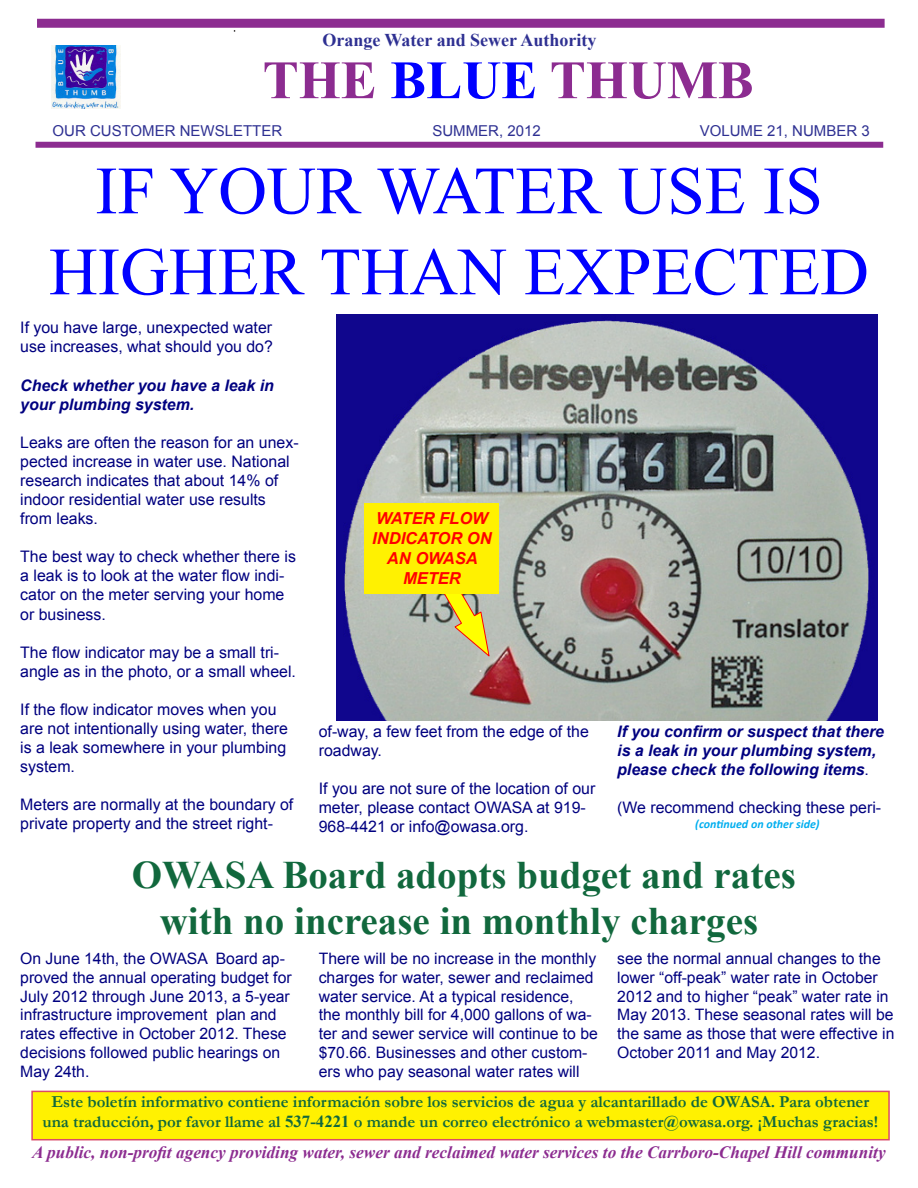
<style>
.page{position:relative;width:918px;height:1188px;background:#fff}
.page>*{position:absolute;margin:0;border:0;box-sizing:border-box;transform-origin:0 0}
.t1{font:67.5px "Times New Roman";color:#00f}
.t2{font:700 54px "Times New Roman";color:#8c2c90}
.t3{font:700 39px "Times New Roman";color:#11683d}
.t4{font:700 18px "Times New Roman";color:#2e3092}
.t5{font:italic 700 17.25px "Times New Roman";color:#8c2c90}
.t6{font:700 16.8px/20.1px "Garamond";color:#11683d;text-align:center}
.t7{font:italic 700 16.5px/19.8px "Arial";color:#f00;text-align:center}
.t8{font:15.9px/19px "Arial";color:#000080}
.t9{font:italic 700 15.9px/19px "Arial";color:#000080}
.t10{font:15.75px/18.9px "Arial";color:#000080}
.t11{font:15px "Arial";color:#2e3092}
.t12{font:italic 700 12px "Calibri";color:#00aeef}
.s1{color:#00f}
.s2{font-weight:400;font-style:normal}
.s3{font-family:"Times New Roman"}
</style>
<div class="page">
<img style="left:336px;top:314px;width:542px;height:407px">
<img style="left:51px;top:45px;width:69px;height:63px">
<div style="left:37px;top:19px;width:848px;height:9px;background:#8c2c90"></div>
<div style="left:36px;top:142px;width:847px;height:6px;background:#8c2c90"></div>
<div style="left:31px;top:1091px;width:859px;height:49px;background:#fff101;border:2px solid #db4a69"></div>
<svg style="left:428px;top:565px;width:75px;height:99px;background:#c1be89"></svg>
<div style="left:364px;top:504px;width:136px;height:90px;background:#fff101"></div>
<p class="t4" style="left:322px;top:27px;width:276px">Orange Water and Sewer Authority</p>
<p class="t2" style="left:263px;top:43px;width:493px">THE <span class="s1">BLUE</span> THUMB</p>
<p class="t11" style="left:53px;top:121px;width:230px">Our CUSTOMER NEWSLETTER</p>
<p class="t11" style="left:432px;top:121px;width:110px">SUMMER, 2012</p>
<p class="t11" style="left:700px;top:121px;width:172px">vOLUME 21, NUMBER 3</p>
<p class="t1" style="left:95px;top:145px;width:729px">IF YOUR WATER USE IS</p>
<p class="t1" style="left:49px;top:226px;width:821px">HIGHER THAN EXPECTED</p>
<p class="t8" style="left:20px;top:318px;width:254px">If you have large, unexpected water use increases, what should you do?</p>
<p class="t9" style="left:20px;top:376px;width:255px">Check whether you have a leak in your plumbing system.</p>
<p class="t8" style="left:20px;top:433px;width:280px">Leaks are often the reason for an unex&shy;pected increase in water use. National research indicates that about 14% of indoor residential water use results from leaks.</p>
<p class="t8" style="left:20px;top:547px;width:277px">The best way to check whether there is a leak is to look at the water flow indi&shy;cator on the meter serving your home or business.</p>
<p class="t8" style="left:20px;top:643px;width:277px">The flow indicator may be a small tri&shy;angle as in the photo, or a small wheel.</p>
<p class="t8" style="left:20px;top:700px;width:269px">If the flow indicator moves when you are not intentionally using water, there is a leak somewhere in your plumbing system.</p>
<p class="t8" style="left:20px;top:795px;width:275px">Meters are normally at the boundary of private property and the street right-</p>
<p class="t7" style="left:376px;top:509px;width:113px">water flow</p>
<p class="t7" style="left:372px;top:529px;width:121px">indicator on an owasa</p>
<p class="t7" style="left:403px;top:569px;width:59px">meter</p>
<p class="t9" style="left:617px;top:722px;width:268px">If you confirm or suspect that there is a leak in your plumbing system, please check the following items<span class="s2">.</span></p>
<p class="t8" style="left:617px;top:798px;width:265px">(We recommend checking these peri-</p>
<p class="t8" style="left:319px;top:722px;width:272px">of-way, a few feet from the edge of the roadway.</p>
<p class="t8" style="left:319px;top:779px;width:278px">If you are not sure of the location of our meter, please contact OWASA at 919-<br>968-4421 or info@owasa.org.</p>
<p class="t12" style="left:695px;top:817px;width:126px">(continued on other side)</p>
<p class="t3" style="left:132px;top:848px;width:666px">OWASA Board adopts budget and rates</p>
<p class="t3" style="left:160px;top:894px;width:600px">with no increase in monthly charges</p>
<p class="t10" style="left:20px;top:949px;width:273px">On June 14th, the OWASA Board ap&shy;proved the annual operating budget for July 2012 through June 2013, a 5-year infrastructure improvement plan and rates effective in October 2012. These decisions followed public hearings on May 24th.</p>
<p class="t10" style="left:319px;top:949px;width:281px">There will be no increase in the monthly charges for water, sewer and reclaimed water service. At a typical residence, the monthly bill for 4,000 gallons of wa&shy;ter and sewer service will continue to be $70.66. Businesses and other custom&shy;ers who pay seasonal water rates will</p>
<p class="t10" style="left:617px;top:949px;width:279px">see the normal annual changes to the lower “off-peak” water rate in October 2012 and to higher “peak” water rate in May 2013. These seasonal rates will be the same as those that were effective in October 2011 and May 2012.</p>
<p class="t6" style="left:42px;top:1092px;width:837px">Este boletín informativo contiene información sobre los servicios de agua y alcantarillado de OWASA. Para obtener una traducción, por favor llame al <span class="s3">537-4221</span> o mande un correo electrónico a webmaster@owasa.org. ¡Muchas gracias!</p>
<p class="t5" style="left:32px;top:1140px;width:855px">A public, non-profit agency providing water, sewer and reclaimed water services to the Carrboro-Chapel Hill community</p>
</div>
